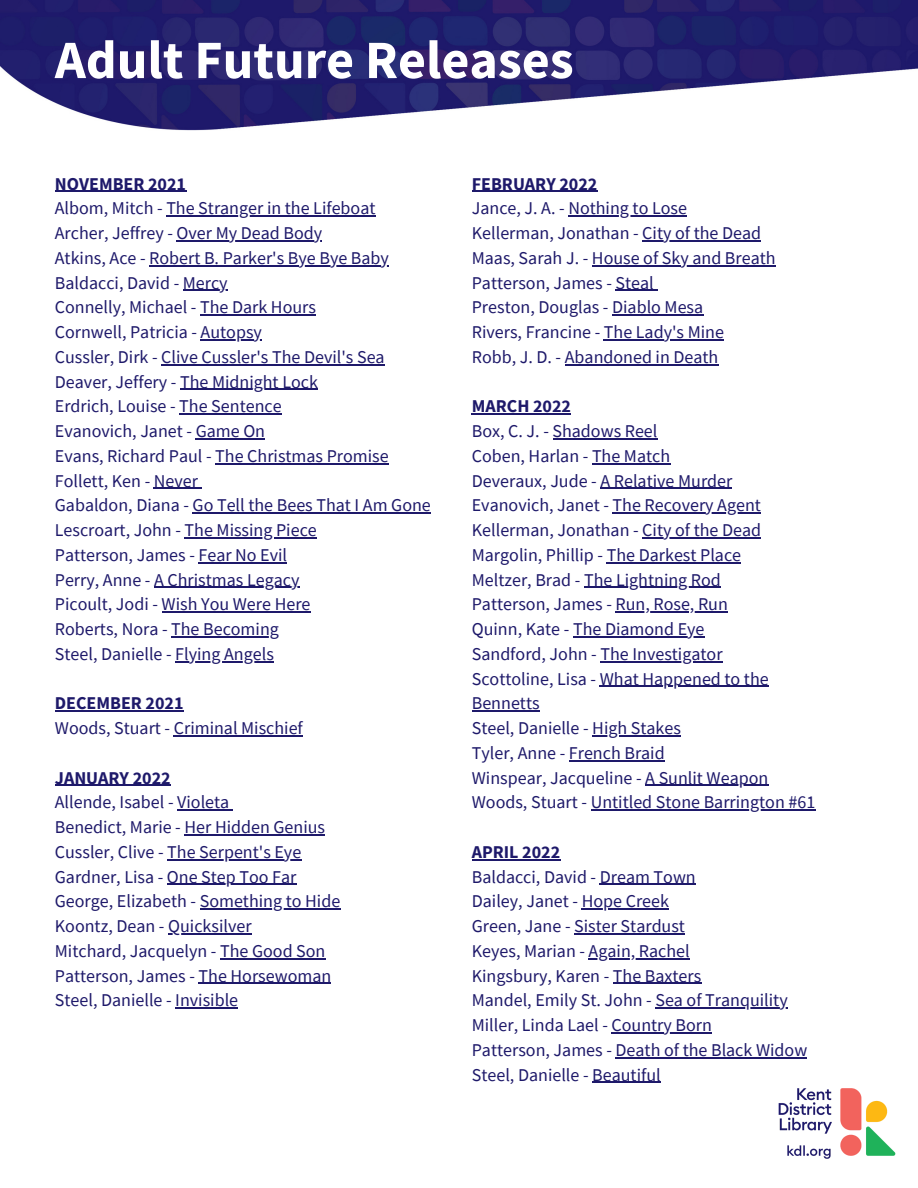
<style>
.page{position:relative;width:918px;height:1188px;background:#fff}
.page>*{position:absolute;margin:0;border:0;box-sizing:border-box;transform-origin:0 0}
.t1{font:700 54px "Source Sans Pro";color:#fff}
.t2{font:18px/24.8px "Source Sans Pro";color:#1e196a}
.t3{font:700 18px "Source Sans Pro";color:#1e196a}
</style>
<div class="page">
<img style="left:0;top:0;width:918px;height:131px">
<img style="left:778px;top:1088px;width:118px;height:71px">
<hr style="left:55px;top:191px;width:131px;height:1px;background:#1e196a">
<hr style="left:166px;top:215px;width:210px;height:2px;background:#1e196a">
<hr style="left:177px;top:240px;width:145px;height:1px;background:#1e196a">
<hr style="left:149px;top:265px;width:240px;height:1px;background:#1e196a">
<hr style="left:183px;top:290px;width:45px;height:1px;background:#1e196a">
<hr style="left:200px;top:314px;width:116px;height:2px;background:#1e196a">
<hr style="left:201px;top:339px;width:61px;height:1px;background:#1e196a">
<hr style="left:161px;top:364px;width:224px;height:1px;background:#1e196a">
<hr style="left:180px;top:389px;width:138px;height:1px;background:#1e196a">
<hr style="left:179px;top:413px;width:103px;height:2px;background:#1e196a">
<hr style="left:196px;top:438px;width:69px;height:1px;background:#1e196a">
<hr style="left:215px;top:463px;width:174px;height:1px;background:#1e196a">
<hr style="left:154px;top:488px;width:44px;height:1px;background:#1e196a">
<hr style="left:193px;top:512px;width:238px;height:2px;background:#1e196a">
<hr style="left:185px;top:537px;width:132px;height:1px;background:#1e196a">
<hr style="left:199px;top:562px;width:88px;height:1px;background:#1e196a">
<hr style="left:154px;top:587px;width:145px;height:1px;background:#1e196a">
<hr style="left:162px;top:611px;width:149px;height:2px;background:#1e196a">
<hr style="left:171px;top:636px;width:108px;height:1px;background:#1e196a">
<hr style="left:175px;top:661px;width:99px;height:1px;background:#1e196a">
<hr style="left:55px;top:710px;width:129px;height:2px;background:#1e196a">
<hr style="left:174px;top:735px;width:129px;height:1px;background:#1e196a">
<hr style="left:55px;top:785px;width:116px;height:1px;background:#1e196a">
<hr style="left:177px;top:809px;width:52px;height:2px;background:#1e196a">
<hr style="left:184px;top:834px;width:141px;height:1px;background:#1e196a">
<hr style="left:167px;top:859px;width:134px;height:1px;background:#1e196a">
<hr style="left:167px;top:884px;width:129px;height:1px;background:#1e196a">
<hr style="left:200px;top:908px;width:140px;height:2px;background:#1e196a">
<hr style="left:168px;top:933px;width:84px;height:1px;background:#1e196a">
<hr style="left:220px;top:958px;width:106px;height:1px;background:#1e196a">
<hr style="left:199px;top:983px;width:132px;height:1px;background:#1e196a">
<hr style="left:175px;top:1007px;width:63px;height:2px;background:#1e196a">
<hr style="left:472px;top:191px;width:125px;height:1px;background:#1e196a">
<hr style="left:568px;top:215px;width:119px;height:2px;background:#1e196a">
<hr style="left:642px;top:240px;width:119px;height:1px;background:#1e196a">
<hr style="left:592px;top:265px;width:184px;height:1px;background:#1e196a">
<hr style="left:616px;top:290px;width:38px;height:1px;background:#1e196a">
<hr style="left:612px;top:314px;width:91px;height:2px;background:#1e196a">
<hr style="left:604px;top:339px;width:120px;height:1px;background:#1e196a">
<hr style="left:565px;top:364px;width:153px;height:1px;background:#1e196a">
<hr style="left:472px;top:413px;width:99px;height:2px;background:#1e196a">
<hr style="left:553px;top:438px;width:104px;height:1px;background:#1e196a">
<hr style="left:592px;top:463px;width:78px;height:1px;background:#1e196a">
<hr style="left:600px;top:488px;width:132px;height:1px;background:#1e196a">
<hr style="left:613px;top:512px;width:148px;height:2px;background:#1e196a">
<hr style="left:642px;top:537px;width:119px;height:1px;background:#1e196a">
<hr style="left:607px;top:562px;width:134px;height:1px;background:#1e196a">
<hr style="left:584px;top:587px;width:137px;height:1px;background:#1e196a">
<hr style="left:616px;top:611px;width:112px;height:2px;background:#1e196a">
<hr style="left:573px;top:636px;width:132px;height:1px;background:#1e196a">
<hr style="left:600px;top:661px;width:123px;height:1px;background:#1e196a">
<hr style="left:600px;top:686px;width:169px;height:1px;background:#1e196a">
<hr style="left:472px;top:710px;width:68px;height:2px;background:#1e196a">
<hr style="left:592px;top:735px;width:89px;height:1px;background:#1e196a">
<hr style="left:569px;top:760px;width:96px;height:1px;background:#1e196a">
<hr style="left:645px;top:785px;width:123px;height:1px;background:#1e196a">
<hr style="left:591px;top:809px;width:224px;height:2px;background:#1e196a">
<hr style="left:472px;top:859px;width:88px;height:1px;background:#1e196a">
<hr style="left:600px;top:884px;width:96px;height:1px;background:#1e196a">
<hr style="left:582px;top:908px;width:87px;height:2px;background:#1e196a">
<hr style="left:574px;top:933px;width:111px;height:1px;background:#1e196a">
<hr style="left:589px;top:958px;width:101px;height:1px;background:#1e196a">
<hr style="left:613px;top:983px;width:88px;height:1px;background:#1e196a">
<hr style="left:655px;top:1007px;width:133px;height:2px;background:#1e196a">
<hr style="left:612px;top:1032px;width:100px;height:1px;background:#1e196a">
<hr style="left:616px;top:1057px;width:191px;height:1px;background:#1e196a">
<hr style="left:592px;top:1082px;width:69px;height:1px;background:#1e196a">
<p class="t1" style="left:55px;top:25px;width:520px">Adult Future Releases</p>
<p class="t3" style="left:55px;top:172px;width:133px">NOVEMBER 2021</p>
<p class="t2" style="left:55px;top:196px;width:322px">Albom, Mitch - The Stranger in the Lifeboat</p>
<p class="t2" style="left:55px;top:220px;width:269px">Archer, Jeffrey - Over My Dead Body</p>
<p class="t2" style="left:55px;top:245px;width:336px">Atkins, Ace - Robert B. Parker's Bye Bye Baby</p>
<p class="t2" style="left:55px;top:270px;width:174px">Baldacci, David - Mercy</p>
<p class="t2" style="left:55px;top:295px;width:263px">Connelly, Michael - The Dark Hours</p>
<p class="t2" style="left:55px;top:319px;width:209px">Cornwell, Patricia - Autopsy</p>
<p class="t2" style="left:55px;top:344px;width:331px">Cussler, Dirk - Clive Cussler's The Devil's Sea</p>
<p class="t2" style="left:55px;top:369px;width:265px">Deaver, Jeffery - The Midnight Lock</p>
<p class="t2" style="left:55px;top:394px;width:228px">Erdrich, Louise - The Sentence</p>
<p class="t2" style="left:55px;top:418px;width:212px">Evanovich, Janet - Game On</p>
<p class="t2" style="left:55px;top:443px;width:335px">Evans, Richard Paul - The Christmas Promise</p>
<p class="t2" style="left:55px;top:468px;width:145px">Follett, Ken - Never</p>
<p class="t2" style="left:55px;top:493px;width:378px">Gabaldon, Diana - Go Tell the Bees That I Am Gone</p>
<p class="t2" style="left:55px;top:517px;width:263px">Lescroart, John - The Missing Piece</p>
<p class="t2" style="left:55px;top:542px;width:234px">Patterson, James - Fear No Evil</p>
<p class="t2" style="left:55px;top:567px;width:246px">Perry, Anne - A Christmas Legacy</p>
<p class="t2" style="left:55px;top:592px;width:257px">Picoult, Jodi - Wish You Were Here</p>
<p class="t2" style="left:55px;top:616px;width:226px">Roberts, Nora - The Becoming</p>
<p class="t2" style="left:55px;top:641px;width:221px">Steel, Danielle - Flying Angels</p>
<p class="t3" style="left:55px;top:692px;width:130px">DECEMBER 2021</p>
<p class="t2" style="left:55px;top:715px;width:250px">Woods, Stuart - Criminal Mischief</p>
<p class="t3" style="left:55px;top:766px;width:117px">JANUARY 2022</p>
<p class="t2" style="left:55px;top:790px;width:176px">Allende, Isabel - Violeta</p>
<p class="t2" style="left:55px;top:814px;width:272px">Benedict, Marie - Her Hidden Genius</p>
<p class="t2" style="left:55px;top:839px;width:248px">Cussler, Clive - The Serpent's Eye</p>
<p class="t2" style="left:55px;top:864px;width:243px">Gardner, Lisa - One Step Too Far</p>
<p class="t2" style="left:55px;top:889px;width:287px">George, Elizabeth - Something to Hide</p>
<p class="t2" style="left:55px;top:913px;width:198px">Koontz, Dean - Quicksilver</p>
<p class="t2" style="left:55px;top:938px;width:272px">Mitchard, Jacquelyn - The Good Son</p>
<p class="t2" style="left:55px;top:963px;width:278px">Patterson, James - The Horsewoman</p>
<p class="t2" style="left:55px;top:988px;width:185px">Steel, Danielle - Invisible</p>
<p class="t3" style="left:472px;top:172px;width:127px">FEBRUARY 2022</p>
<p class="t2" style="left:472px;top:196px;width:217px">Jance, J. A. - Nothing to Lose</p>
<p class="t2" style="left:472px;top:220px;width:291px">Kellerman, Jonathan - City of the Dead</p>
<p class="t2" style="left:472px;top:245px;width:305px">Maas, Sarah J. - House of Sky and Breath</p>
<p class="t2" style="left:472px;top:270px;width:184px">Patterson, James - Steal</p>
<p class="t2" style="left:472px;top:295px;width:233px">Preston, Douglas - Diablo Mesa</p>
<p class="t2" style="left:472px;top:319px;width:254px">Rivers, Francine - The Lady's Mine</p>
<p class="t2" style="left:472px;top:344px;width:248px">Robb, J. D. - Abandoned in Death</p>
<p class="t3" style="left:472px;top:395px;width:101px">MARCH 2022</p>
<p class="t2" style="left:472px;top:418px;width:187px">Box, C. J. - Shadows Reel</p>
<p class="t2" style="left:472px;top:443px;width:200px">Coben, Harlan - The Match</p>
<p class="t2" style="left:472px;top:468px;width:262px">Deveraux, Jude - A Relative Murder</p>
<p class="t2" style="left:472px;top:493px;width:291px">Evanovich, Janet - The Recovery Agent</p>
<p class="t2" style="left:472px;top:517px;width:291px">Kellerman, Jonathan - City of the Dead</p>
<p class="t2" style="left:472px;top:542px;width:271px">Margolin, Phillip - The Darkest Place</p>
<p class="t2" style="left:472px;top:567px;width:251px">Meltzer, Brad - The Lightning Rod</p>
<p class="t2" style="left:472px;top:592px;width:258px">Patterson, James - Run, Rose, Run</p>
<p class="t2" style="left:472px;top:616px;width:234px">Quinn, Kate - The Diamond Eye</p>
<p class="t2" style="left:472px;top:641px;width:252px">Sandford, John - The Investigator</p>
<p class="t2" style="left:472px;top:666px;width:298px">Scottoline, Lisa - What Happened to the<br>Bennetts</p>
<p class="t2" style="left:472px;top:715px;width:211px">Steel, Danielle - High Stakes</p>
<p class="t2" style="left:472px;top:740px;width:194px">Tyler, Anne - French Braid</p>
<p class="t2" style="left:472px;top:765px;width:298px">Winspear, Jacqueline - A Sunlit Weapon</p>
<p class="t2" style="left:472px;top:790px;width:345px">Woods, Stuart - Untitled Stone Barrington #61</p>
<p class="t3" style="left:472px;top:840px;width:90px">APRIL 2022</p>
<p class="t2" style="left:472px;top:864px;width:225px">Baldacci, David - Dream Town</p>
<p class="t2" style="left:472px;top:889px;width:199px">Dailey, Janet - Hope Creek</p>
<p class="t2" style="left:472px;top:913px;width:215px">Green, Jane - Sister Stardust</p>
<p class="t2" style="left:472px;top:938px;width:219px">Keyes, Marian - Again, Rachel</p>
<p class="t2" style="left:472px;top:963px;width:231px">Kingsbury, Karen - The Baxters</p>
<p class="t2" style="left:472px;top:988px;width:317px">Mandel, Emily St. John - Sea of Tranquility</p>
<p class="t2" style="left:472px;top:1012px;width:242px">Miller, Linda Lael - Country Born</p>
<p class="t2" style="left:472px;top:1037px;width:337px">Patterson, James - Death of the Black Widow</p>
<p class="t2" style="left:472px;top:1062px;width:190px">Steel, Danielle - Beautiful</p>
</div>
